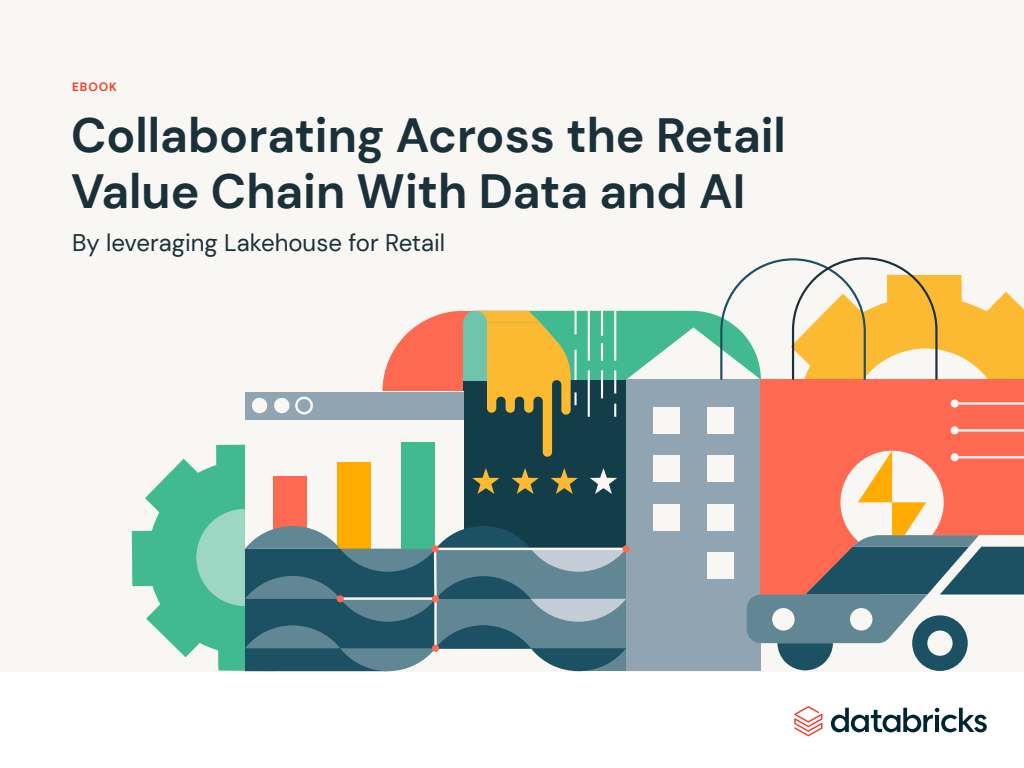
<style>
.page{position:relative;width:1024px;height:768px;background:#fff}
.page>*{position:absolute;margin:0;border:0;box-sizing:border-box;transform-origin:0 0}
.t1{font:700 48px/56px "DM Sans";color:#1b3139}
.t2{font:24px "DM Sans";color:#1b3139}
.t3{font:700 12px "DM Sans";letter-spacing:.08em;color:#ef3e2c}
</style>
<div class="page">
<div style="left:0;top:0;width:1024px;height:672px;background:#f9f7f4"></div>
<svg style="left:831px;top:708px;width:156px;height:24px"></svg>
<svg style="left:794px;top:706px;width:28px;height:30px"></svg>
<svg style="left:132px;top:458px;width:64px;height:200px;fill:#42ba91"></svg>
<svg style="left:196px;top:257px;width:828px;height:414px"></svg>
<p class="t3" style="left:72px;top:79px;width:46px">EBOOK</p>
<p class="t1" style="left:71px;top:107px;width:716px">Collaborating Across the Retail<br>Value Chain With Data and AI</p>
<p class="t2" style="left:72px;top:228px;width:375px">By leveraging Lakehouse for Retail</p>
</div>
